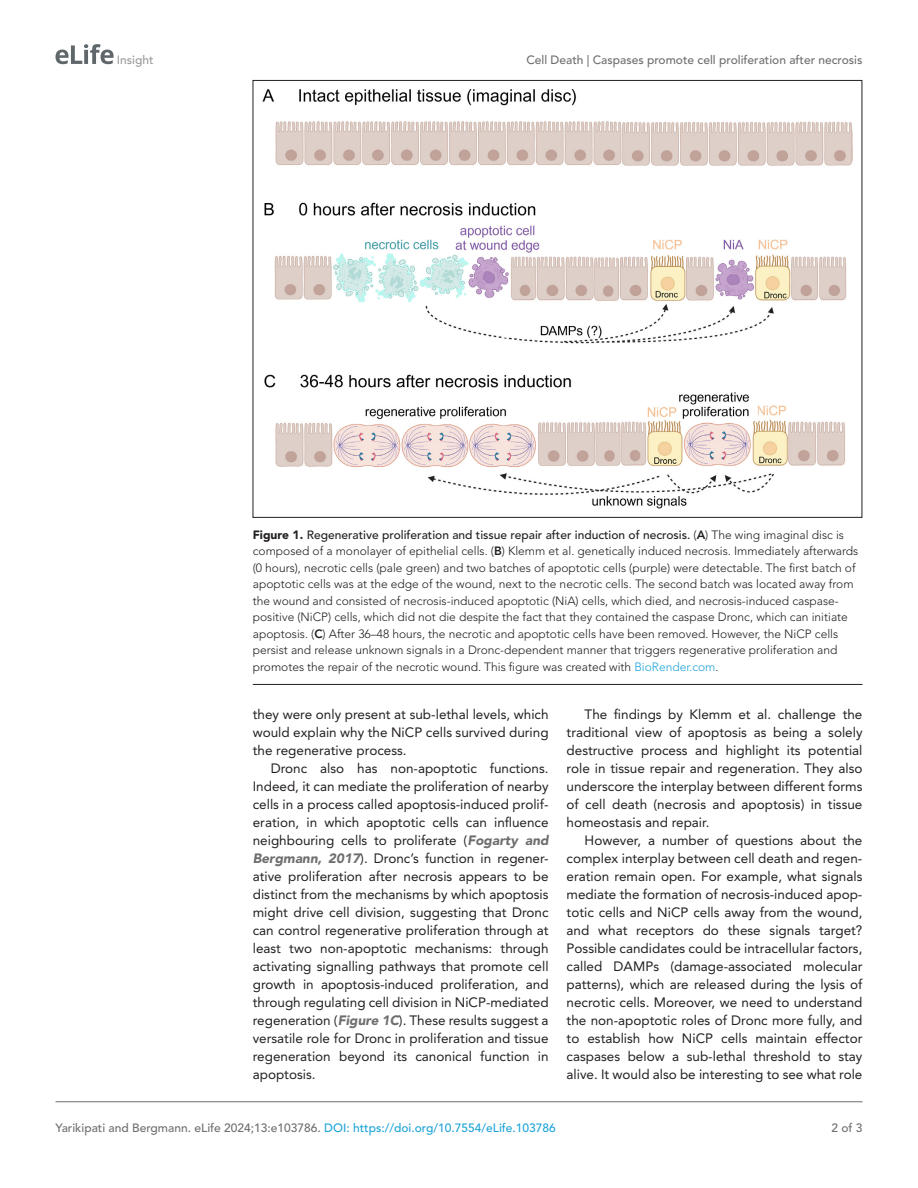
<style>
.page{position:relative;width:918px;height:1188px;background:#fff}
.page>*{position:absolute;margin:0;border:0;box-sizing:border-box;transform-origin:0 0}
.t1{font:13.5px/18px "Avenir LT Std";color:#231f20;text-align:justify}
.t2{font:300 12px/16.5px "Avenir LT Std";color:#231f20}
.t3{font:500 12px "Avenir LT Std";color:#6e6e70}
.t4{font:500 12px "Avenir LT Std";color:#9a9a9a}
.s1{font-weight:900}
.s2{font-weight:500}
.s3{font-weight:800}
.s4{color:#1ea4d7}
.s5{font-weight:900;font-style:italic;color:#6e6e70}
</style>
<div class="page">
<svg style="left:56px;top:44px;width:58px;height:20px"></svg>
<hr style="left:56px;top:1101px;width:806px;height:1px;background:#6e6e70">
<hr style="left:253px;top:684px;width:609px;height:1px;background:#231f20">
<img style="left:262px;top:89px;width:591px;height:419px">
<p class="t4" style="left:117px;top:53px;width:38px">Insight</p>
<p class="t3" style="left:526px;top:53px;width:338px">Cell Death | Caspases promote cell proliferation after necrosis</p>
<p class="t2" style="left:253px;top:526px;width:607px"><span class="s1">Figure 1.</span> <span class="s2">Regenerative proliferation and tissue repair after induction of necrosis.</span> (<span class="s3">A</span>) The wing imaginal disc is composed of a monolayer of epithelial cells. (<span class="s3">B</span>) Klemm et al. genetically induced necrosis. Immediately afterwards (0 hours), necrotic cells (pale green) and two batches of apoptotic cells (purple) were detectable. The first batch of apoptotic cells was at the edge of the wound, next to the necrotic cells. The second batch was located away from the wound and consisted of necrosis-induced apoptotic (NiA) cells, which died, and necrosis-induced caspase&shy;positive (NiCP) cells, which did not die despite the fact that they contained the caspase Dronc, which can initiate apoptosis. (<span class="s3">C</span>) After 36–48 hours, the necrotic and apoptotic cells have been removed. However, the NiCP cells persist and release unknown signals in a Dronc-dependent manner that triggers regenerative proliferation and promotes the repair of the necrotic wound. This figure was created with <span class="s4">BioRender.com</span>.</p>
<p class="t1" style="left:253px;top:706px;width:297px">they were only present at sub-lethal levels, which would explain why the NiCP cells survived during the regenerative process.</p>
<p class="t1" style="left:253px;top:760px;width:297px;text-indent:18px">Dronc also has non-apoptotic functions.<br>Indeed, it can mediate the proliferation of nearby cells in a process called apoptosis-induced prolif&shy;eration, in which apoptotic cells can influence neighbouring cells to proliferate (<span class="s5">Fogarty and Bergmann, 2017</span>). Dronc’s function in regener&shy;ative proliferation after necrosis appears to be distinct from the mechanisms by which apoptosis might drive cell division, suggesting that Dronc can control regenerative proliferation through at least two non-apoptotic mechanisms: through activating signalling pathways that promote cell growth in apoptosis-induced proliferation, and through regulating cell division in NiCP-mediated regeneration (<span class="s5">Figure 1C</span>). These results suggest a versatile role for Dronc in proliferation and tissue regeneration beyond its canonical function in apoptosis.</p>
<p class="t1" style="left:567px;top:706px;width:297px;text-indent:18px">The findings by Klemm et al. challenge the traditional view of apoptosis as being a solely destructive process and highlight its potential role in tissue repair and regeneration. They also underscore the interplay between different forms of cell death (necrosis and apoptosis) in tissue homeostasis and repair.</p>
<p class="t1" style="left:567px;top:831px;width:297px;text-indent:18px">However, a number of questions about the complex interplay between cell death and regen&shy;eration remain open. For example, what signals mediate the formation of necrosis-induced apop&shy;totic cells and NiCP cells away from the wound, and what receptors do these signals target?<br>Possible candidates could be intracellular factors, called DAMPs (damage-associated molecular patterns), which are released during the lysis of necrotic cells. Moreover, we need to understand the non-apoptotic roles of Dronc more fully, and to establish how NiCP cells maintain effector caspases below a sub-lethal threshold to stay alive. It would also be interesting to see what role</p>
<p class="t3" style="left:56px;top:1121px;width:502px">Yarikipati and Bergmann. eLife 2024;13:e103786. <span class="s4">DOI: https://doi.org/10.7554/eLife.103786</span></p>
<p class="t3" style="left:831px;top:1121px;width:33px">2 of 3</p>
</div>
